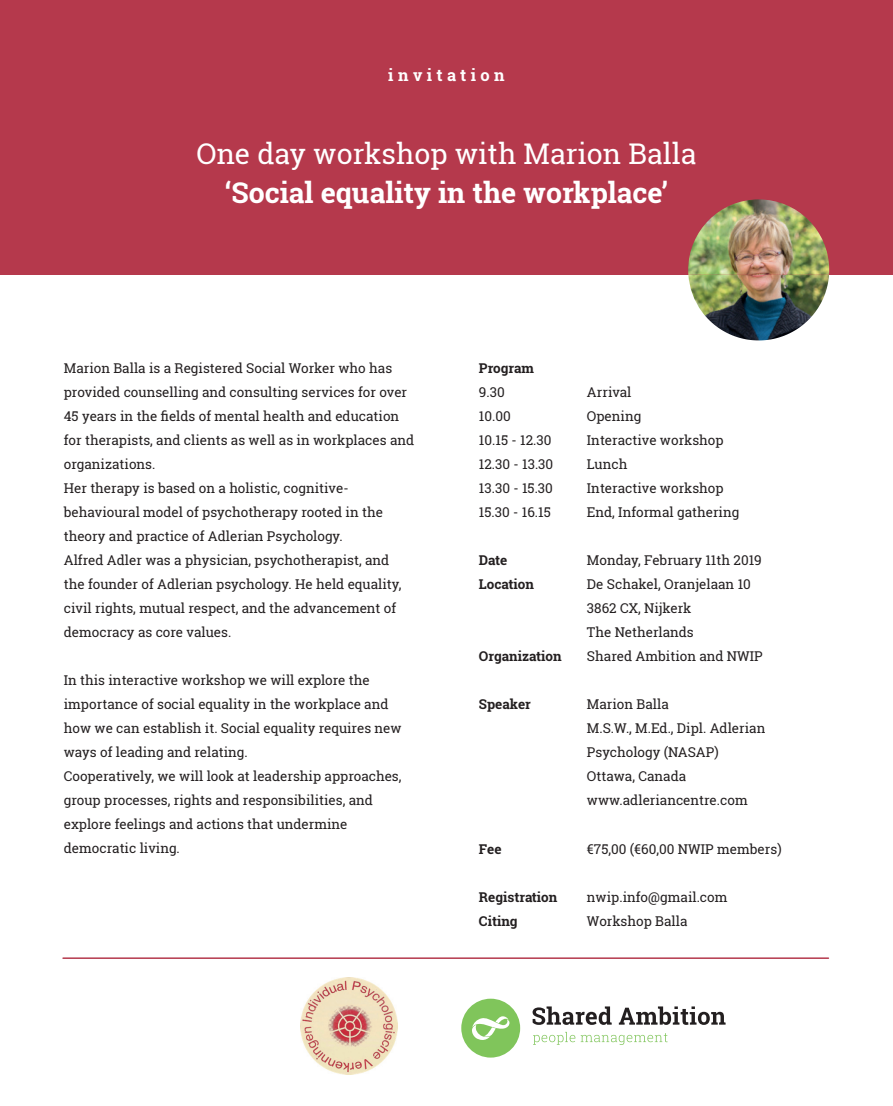
<style>
.page{position:relative;width:893px;height:1106px;background:#fff}
.page>*{position:absolute;margin:0;border:0;box-sizing:border-box;transform-origin:0 0}
.t1{font:700 28.5px "Roboto Slab";color:#fff}
.t2{font:28.5px "Roboto Slab";color:#fff}
.t3{font:700 16.5px "Roboto Slab";letter-spacing:.27em;color:#fff}
.t4{font:13.5px/24px "Roboto Slab";color:#231f20}
.t5{font:700 13.5px "Roboto Slab";color:#231f20}
</style>
<div class="page">
<div style="left:0;top:0;width:893px;height:275px;background:#b5394c"></div>
<img style="left:301px;top:977px;width:96px;height:97px">
<div style="left:461px;top:998px;width:59px;height:59px;background:#80c55b;border-radius:50%"></div>
<svg style="left:533px;top:1006px;width:79px;height:18px"></svg>
<svg style="left:619px;top:1006px;width:107px;height:18px"></svg>
<svg style="left:533px;top:1031px;width:42px;height:13px"></svg>
<svg style="left:581px;top:1033px;width:87px;height:11px"></svg>
<svg style="left:472px;top:1016px;width:38px;height:24px"></svg>
<img style="left:688px;top:275px;width:25px;height:48px">
<img style="left:688px;top:199px;width:141px;height:76px">
<hr style="left:63px;top:957px;width:765px;height:2px;background:#b5394c">
<p class="t3" style="left:388px;top:64px;width:118px">invitation</p>
<h1 class="t2" style="left:197px;top:134px;width:501px">One day workshop with Marion Balla</h1>
<h1 class="t1" style="left:225px;top:173px;width:445px">‘Social equality in the workplace’</h1>
<p class="t4" style="left:64px;top:356px;width:352px">Marion Balla is a Registered Social Worker who has provided counselling and consulting services for over 45 years in the fields of mental health and education for therapists, and clients as well as in workplaces and organizations.<br>Her therapy is based on a holistic, cognitive&shy;behavioural model of psychotherapy rooted in the theory and practice of Adlerian Psychology.<br>Alfred Adler was a physician, psychotherapist, and<br>the founder of Adlerian psychology. He held equality, civil rights, mutual respect, and the advancement of democracy as core values.</p>
<p class="t4" style="left:64px;top:668px;width:339px">In this interactive workshop we will explore the importance of social equality in the workplace and how we can establish it. Social equality requires new ways of leading and relating.<br>Cooperatively, we will look at leadership approaches, group processes, rights and responsibilities, and explore feelings and actions that undermine democratic living.</p>
<p class="t5" style="left:479px;top:359px;width:57px">Program</p>
<p class="t4" style="left:479px;top:380px;width:27px">9.30</p>
<p class="t4" style="left:587px;top:380px;width:46px">Arrival</p>
<p class="t4" style="left:479px;top:404px;width:33px">10.00</p>
<p class="t4" style="left:587px;top:404px;width:56px">Opening</p>
<p class="t4" style="left:479px;top:428px;width:74px">10.15 - 12.30</p>
<p class="t4" style="left:587px;top:428px;width:138px">Interactive workshop</p>
<p class="t4" style="left:479px;top:452px;width:76px">12.30 - 13.30</p>
<p class="t4" style="left:587px;top:452px;width:42px">Lunch</p>
<p class="t4" style="left:479px;top:476px;width:75px">13.30 - 15.30</p>
<p class="t4" style="left:587px;top:476px;width:138px">Interactive workshop</p>
<p class="t4" style="left:479px;top:500px;width:73px">15.30 - 16.15</p>
<p class="t4" style="left:587px;top:500px;width:154px">End, Informal gathering</p>
<p class="t5" style="left:479px;top:551px;width:30px">Date</p>
<p class="t4" style="left:587px;top:548px;width:176px">Monday, February 11th 2019</p>
<p class="t5" style="left:479px;top:575px;width:57px">Location</p>
<p class="t4" style="left:587px;top:572px;width:165px">De Schakel, Oranjelaan 10<br>3862 CX, Nijkerk<br>The Netherlands</p>
<p class="t5" style="left:479px;top:647px;width:84px">Organization</p>
<p class="t4" style="left:587px;top:644px;width:177px">Shared Ambition and NWIP</p>
<p class="t5" style="left:479px;top:695px;width:53px">Speaker</p>
<p class="t4" style="left:587px;top:692px;width:180px">Marion Balla<br>M.S.W., M.Ed., Dipl. Adlerian<br>Psychology (NASAP)<br>Ottawa, Canada www.adleriancentre.com</p>
<p class="t5" style="left:479px;top:839px;width:24px">Fee</p>
<p class="t4" style="left:587px;top:836px;width:196px">€75,00 (€60,00 NWIP members)</p>
<p class="t5" style="left:479px;top:887px;width:80px">Registration</p>
<p class="t4" style="left:587px;top:884px;width:142px">nwip.info@gmail.com</p>
<p class="t5" style="left:479px;top:911px;width:40px">Citing</p>
<p class="t4" style="left:587px;top:908px;width:102px">Workshop Balla</p>
</div>
